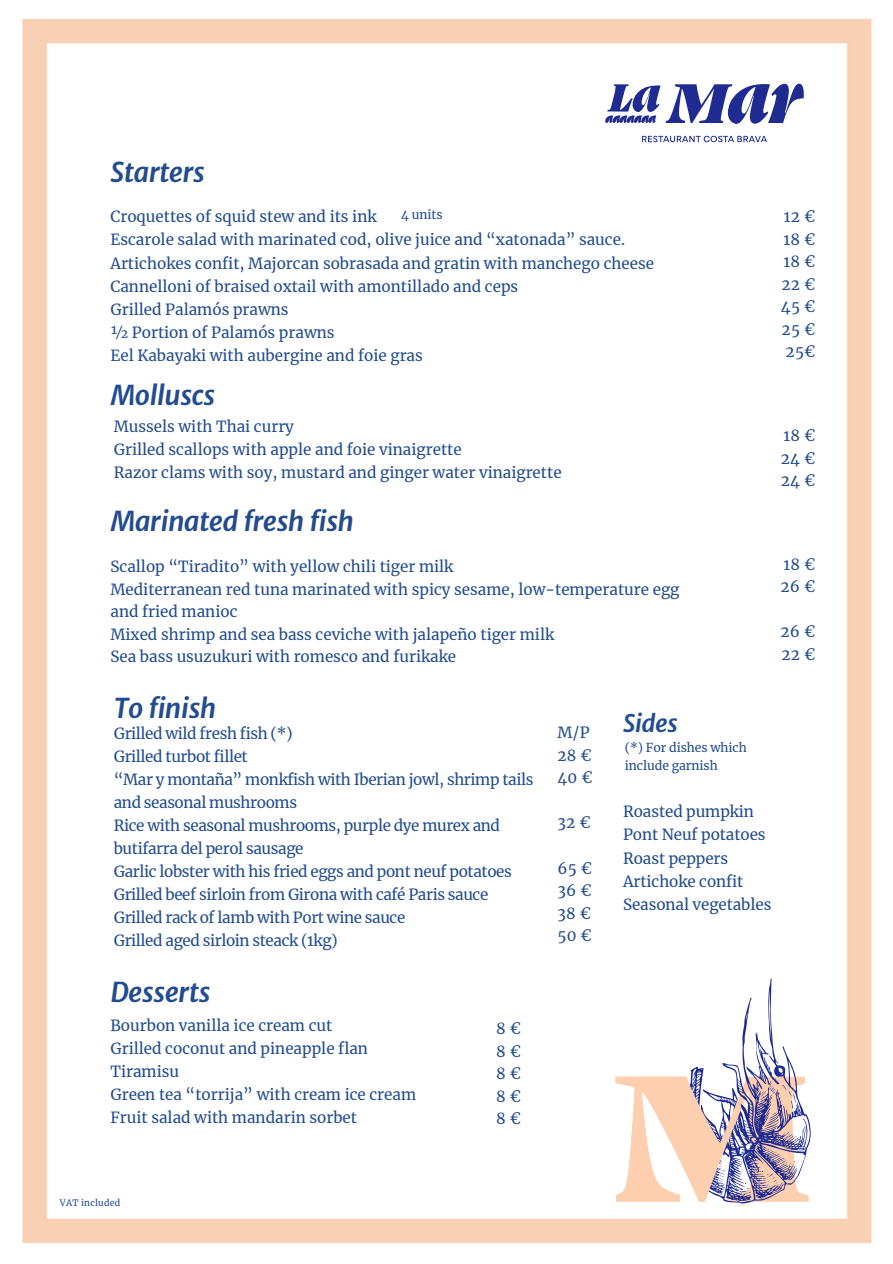
<style>
.page{position:relative;width:893px;height:1264px;background:#fff}
.page>*{position:absolute;margin:0;border:0;box-sizing:border-box;transform-origin:0 0}
.t1{font:italic 700 27px "Merriweather Sans";letter-spacing:-.025em;color:#224c8f}
.t2{font:italic 700 24px "Merriweather Sans";letter-spacing:-.025em;color:#224c8f}
.t3{font:15.15px/22.5px "Merriweather";color:#224c8f}
.t4{font:15.15px/23.1px "Merriweather";letter-spacing:-.025em;color:#224c8f}
.t5{font:12.15px/18.3px "Merriweather";letter-spacing:-.005em;color:#224c8f}
.t6{font:8.85px "Merriweather";letter-spacing:.025em;color:#224c8f}
</style>
<div class="page">
<img style="left:22px;top:18px;width:850px;height:1226px">
<svg style="left:615px;top:978px;width:196px;height:225px"></svg>
<svg style="left:605px;top:84px;width:199px;height:40px"></svg>
<svg style="left:642px;top:136px;width:125px;height:6px"></svg>
<p class="t1" style="left:110px;top:155px;width:96px">Starters</p>
<p class="t5" style="left:401px;top:206px;width:43px">4 units</p>
<p class="t3" style="left:110px;top:206px;width:267px">Croquettes of squid stew and its ink</p>
<p class="t3" style="left:110px;top:229px;width:516px">Escarole salad with marinated cod, olive juice and “xatonada” sauce.</p>
<p class="t3" style="left:110px;top:252px;width:545px">Artichokes confit, Majorcan sobrasada and gratin with manchego cheese</p>
<p class="t3" style="left:110px;top:275px;width:409px">Cannelloni of braised oxtail with amontillado and ceps</p>
<p class="t3" style="left:110px;top:298px;width:180px">Grilled Palamós prawns</p>
<p class="t3" style="left:110px;top:321px;width:225px">½ Portion of Palamós prawns</p>
<p class="t3" style="left:110px;top:344px;width:314px">Eel Kabayaki with aubergine and foie gras</p>
<p class="t1" style="left:110px;top:378px;width:106px">Molluscs</p>
<p class="t3" style="left:114px;top:415px;width:182px">Mussels with Thai curry</p>
<p class="t3" style="left:114px;top:438px;width:349px">Grilled scallops with apple and foie vinaigrette</p>
<p class="t3" style="left:114px;top:462px;width:449px">Razor clams with soy, mustard and ginger water vinaigrette</p>
<p class="t1" style="left:110px;top:504px;width:245px">Marinated fresh fish</p>
<p class="t3" style="left:110px;top:555px;width:344px">Scallop “Tiradito” with yellow chili tiger milk</p>
<p class="t3" style="left:110px;top:578px;width:570px">Mediterranean red tuna marinated with spicy sesame, low-temperature egg and fried manioc</p>
<p class="t3" style="left:110px;top:623px;width:445px">Mixed shrimp and sea bass ceviche with jalapeño tiger milk</p>
<p class="t3" style="left:110px;top:645px;width:347px">Sea bass usuzukuri with romesco and furikake</p>
<p class="t3" style="left:783px;top:205px;width:33px">12 €</p>
<p class="t3" style="left:783px;top:228px;width:33px">18 €</p>
<p class="t3" style="left:783px;top:250px;width:33px">18 €</p>
<p class="t3" style="left:781px;top:273px;width:35px">22 €</p>
<p class="t3" style="left:780px;top:295px;width:36px">45 €</p>
<p class="t3" style="left:781px;top:318px;width:35px">25 €</p>
<p class="t3" style="left:785px;top:340px;width:31px">25€</p>
<p class="t3" style="left:783px;top:424px;width:33px">18 €</p>
<p class="t3" style="left:780px;top:447px;width:36px">24 €</p>
<p class="t3" style="left:780px;top:469px;width:36px">24 €</p>
<p class="t3" style="left:783px;top:553px;width:33px">18 €</p>
<p class="t3" style="left:780px;top:575px;width:36px">26 €</p>
<p class="t3" style="left:780px;top:620px;width:36px">26 €</p>
<p class="t3" style="left:781px;top:643px;width:35px">22 €</p>
<p class="t1" style="left:114px;top:691px;width:104px">To finish</p>
<p class="t4" style="left:114px;top:721px;width:180px">Grilled wild fresh fish (*)</p>
<p class="t4" style="left:114px;top:744px;width:135px">Grilled turbot fillet</p>
<p class="t4" style="left:114px;top:767px;width:421px">“Mar y montaña” monkfish with Iberian jowl, shrimp tails and seasonal mushrooms</p>
<p class="t4" style="left:114px;top:814px;width:388px">Rice with seasonal mushrooms, purple dye murex and butifarra del perol sausage</p>
<p class="t4" style="left:114px;top:860px;width:399px">Garlic lobster with his fried eggs and pont neuf potatoes</p>
<p class="t4" style="left:114px;top:883px;width:376px">Grilled beef sirloin from Girona with café Paris sauce</p>
<p class="t4" style="left:114px;top:906px;width:293px">Grilled rack of lamb with Port wine sauce</p>
<p class="t4" style="left:114px;top:929px;width:225px">Grilled aged sirloin steack (1kg)</p>
<p class="t1" style="left:110px;top:975px;width:102px">Desserts</p>
<p class="t3" style="left:110px;top:1014px;width:223px">Bourbon vanilla ice cream cut</p>
<p class="t3" style="left:110px;top:1037px;width:259px">Grilled coconut and pineapple flan</p>
<p class="t3" style="left:110px;top:1060px;width:70px">Tiramisu</p>
<p class="t3" style="left:110px;top:1083px;width:307px">Green tea “torrija” with cream ice cream</p>
<p class="t3" style="left:110px;top:1106px;width:248px">Fruit salad with mandarin sorbet</p>
<p class="t3" style="left:496px;top:1017px;width:26px">8 €<br>8 €</p>
<p class="t3" style="left:496px;top:1062px;width:26px">8 €</p>
<p class="t3" style="left:496px;top:1085px;width:26px">8 €</p>
<p class="t3" style="left:496px;top:1107px;width:26px">8 €</p>
<p class="t3" style="left:557px;top:721px;width:34px">M/P</p>
<p class="t3" style="left:557px;top:744px;width:36px">28 €</p>
<p class="t3" style="left:557px;top:766px;width:36px">40 €</p>
<p class="t3" style="left:557px;top:811px;width:34px">32 €</p>
<p class="t3" style="left:557px;top:856px;width:36px">65 €</p>
<p class="t3" style="left:557px;top:879px;width:35px">36 €</p>
<p class="t3" style="left:557px;top:901px;width:35px">38 €</p>
<p class="t3" style="left:557px;top:924px;width:36px">50 €</p>
<p class="t2" style="left:623px;top:708px;width:56px">Sides</p>
<p class="t5" style="left:624px;top:738px;width:123px">(*) For dishes which include garnish</p>
<p class="t3" style="left:623px;top:800px;width:132px">Roasted pumpkin</p>
<p class="t3" style="left:623px;top:823px;width:144px">Pont Neuf potatoes</p>
<p class="t3" style="left:623px;top:846px;width:106px">Roast peppers</p>
<p class="t3" style="left:623px;top:870px;width:122px">Artichoke confit</p>
<p class="t3" style="left:623px;top:893px;width:150px">Seasonal vegetables</p>
<p class="t6" style="left:60px;top:1197px;width:62px">VAT included</p>
</div>
